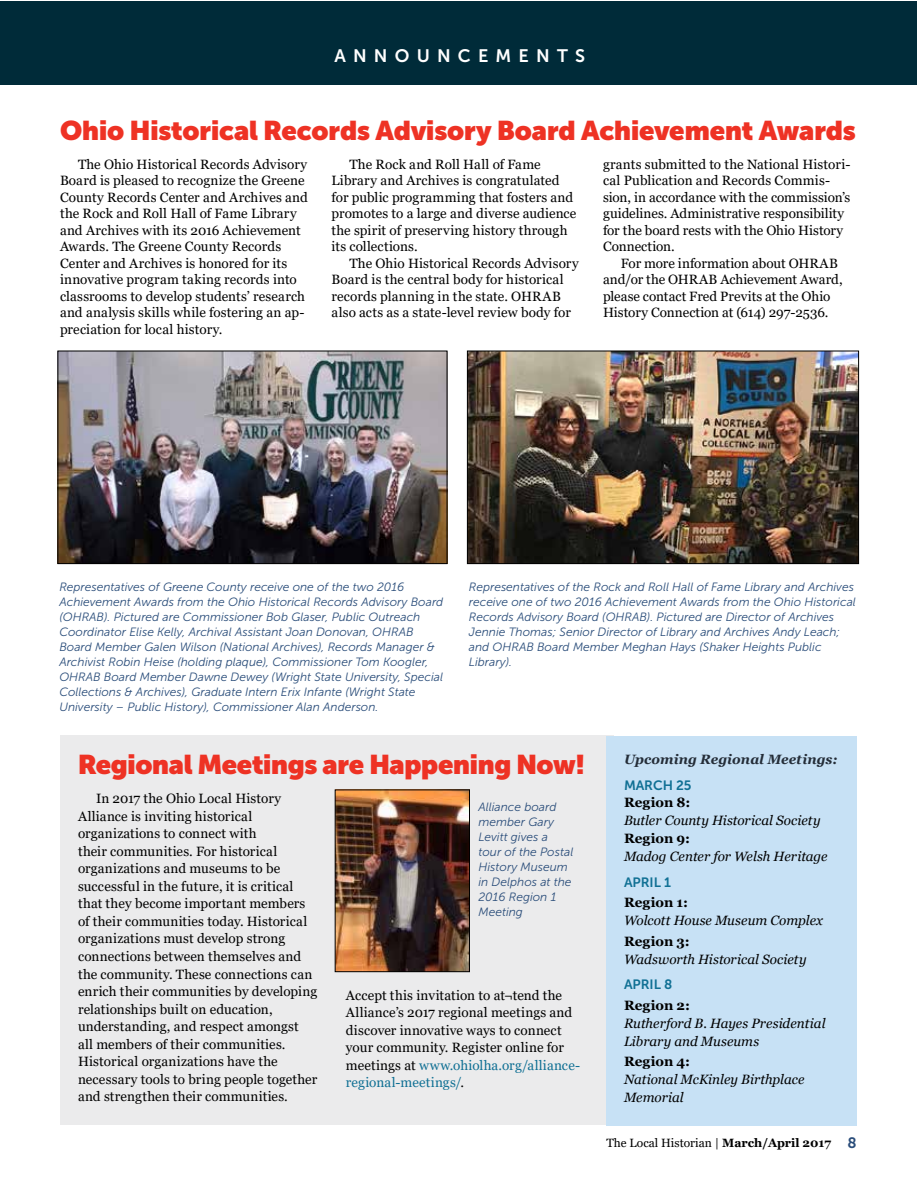
<style>
.page{position:relative;width:918px;height:1188px;background:#fff}
.page>*{position:absolute;margin:0;border:0;box-sizing:border-box;transform-origin:0 0}
.t1{font:900 27px "Museo Sans Display";letter-spacing:-.01em;color:#ee3224}
.t2{font:18px "Museo Sans 700";letter-spacing:.4em;color:#fff}
.t3{font:13.5px/16.5px "Georgia";letter-spacing:.01em;color:#000}
.t4{font:italic 13.5px/18px "Georgia";color:#000}
.t5{font:700 13.5px "Georgia";color:#000}
.t6{font:italic 700 13.5px "Georgia";letter-spacing:.005em;color:#242d38}
.t7{font:13.5px "Museo Sans 700";letter-spacing:-.005em;color:#107094}
.t8{font:italic 12px/15px "Museo Sans 300";color:#2a4d7a}
.t9{font:12px "Georgia";color:#000}
.s1{color:#107094}
.s2{font-weight:700}
.s3{font-family:"Museo Sans 700";font-size:15px;color:#2a4d7a}
</style>
<div class="page">
<div style="left:60px;top:735px;width:554px;height:390px;background:#ebebec"></div>
<div style="left:1px;top:1px;width:916px;height:84px;background:#002b39"></div>
<img style="left:469px;top:353px;width:388px;height:209px">
<div style="left:467px;top:351px;width:392px;height:213px;border:1px solid #000"></div>
<img style="left:60px;top:353px;width:385px;height:209px">
<div style="left:58px;top:351px;width:389px;height:213px;border:1px solid #000"></div>
<img style="left:337px;top:792px;width:131px;height:178px">
<div style="left:335px;top:790px;width:135px;height:182px;border:1px solid #000"></div>
<div style="left:606px;top:736px;width:250px;height:390px;background:#c7e1f5"></div>
<h2 class="t2" style="left:334px;top:45px;width:252px">ANNOUNCEMENTS</h2>
<h1 class="t1" style="left:60px;top:115px;width:797px">Ohio Historical Records Advisory Board Achievement Awards</h1>
<p class="t3" style="left:60px;top:156px;width:249px;text-indent:18px">The Ohio Historical Records Advisory Board is pleased to recognize the Greene County Records Center and Archives and the Rock and Roll Hall of Fame Library and Archives with its 2016 Achievement Awards. The Greene County Records Center and Archives is honored for its innovative program taking records into classrooms to develop students’ research and analysis skills while fostering an ap&shy;preciation for local history.</p>
<p class="t3" style="left:332px;top:156px;width:246px;text-indent:18px">The Rock and Roll Hall of Fame Library and Archives is congratulated for public programming that fosters and promotes to a large and diverse audience the spirit of preserving history through its collections.</p>
<p class="t3" style="left:603px;top:156px;width:249px">grants submitted to the National Histori&shy;cal Publication and Records Commis&shy;sion, in accordance with the commission’s guidelines. Administrative responsibility for the board rests with the Ohio History Connection.</p>
<p class="t3" style="left:603px;top:255px;width:241px;text-indent:18px">For more information about OHRAB and/or the OHRAB Achievement Award, please contact Fred Previts at the Ohio History Connection at (614) 297-2536.</p>
<p class="t3" style="left:332px;top:255px;width:249px;text-indent:18px">The Ohio Historical Records Advisory Board is the central body for historical records planning in the state. OHRAB also acts as a state-level review body for</p>
<p class="t8" style="left:59px;top:580px;width:386px">Representatives of Greene County receive one of the two 2016<br>Achievement Awards from the Ohio Historical Records Advisory Board (OHRAB). Pictured are Commissioner Bob Glaser, Public Outreach Coordinator Elise Kelly, Archival Assistant Joan Donovan, OHRAB Board Member Galen Wilson (National Archives), Records Manager &amp; Archivist Robin Heise (holding plaque), Commissioner Tom Koogler, OHRAB Board Member Dawne Dewey (Wright State University, Special Collections &amp; Archives), Graduate Intern Erix Infante (Wright State University – Public History), Commissioner Alan Anderson.</p>
<p class="t8" style="left:469px;top:580px;width:388px">Representatives of the Rock and Roll Hall of Fame Library and Archives receive one of two 2016 Achievement Awards from the Ohio Historical Records Advisory Board (OHRAB). Pictured are Director of Archives Jennie Thomas; Senior Director of Library and Archives Andy Leach; and OHRAB Board Member Meghan Hays (Shaker Heights Public Library).</p>
<h1 class="t1" style="left:78px;top:748px;width:509px">Regional Meetings are Happening Now!</h1>
<p class="t3" style="left:78px;top:790px;width:241px;line-height:17.5px;text-indent:18px">In 2017 the Ohio Local History Alliance is inviting historical organizations to connect with<br>their communities. For historical organizations and museums to be successful in the future, it is critical that they become important members of their communities today. Historical organizations must develop strong connections between themselves and the community. These connections can enrich their communities by developing relationships built on education, understanding, and respect amongst all members of their communities.<br>Historical organizations have the necessary tools to bring people together and strengthen their communities.</p>
<p class="t8" style="left:478px;top:799px;width:96px">Alliance board member Gary<br>Levitt gives a tour of the Postal<br>History Museum in Delphos at the<br>2016 Region 1<br>Meeting</p>
<p class="t3" style="left:346px;top:986px;width:236px;line-height:17.5px">Accept this invitation to at¬tend the Alliance’s 2017 regional meetings and discover innovative ways to connect your community. Register online for meetings at <span class="s1">www.ohiolha.org/alliance&shy;regional-meetings/</span>.</p>
<p class="t6" style="left:624px;top:751px;width:215px">Upcoming Regional Meetings:</p>
<p class="t7" style="left:624px;top:778px;width:69px">MARCH 25</p>
<p class="t5" style="left:624px;top:794px;width:68px">Region 8:</p>
<p class="t4" style="left:624px;top:812px;width:198px">Butler County Historical Society</p>
<p class="t5" style="left:624px;top:830px;width:68px">Region 9:</p>
<p class="t4" style="left:624px;top:847px;width:205px">Madog Center for Welsh Heritage</p>
<p class="t7" style="left:624px;top:874px;width:49px">APRIL 1</p>
<p class="t5" style="left:624px;top:894px;width:65px">Region 1:</p>
<p class="t4" style="left:624px;top:912px;width:201px">Wolcott House Museum Complex</p>
<p class="t5" style="left:624px;top:932px;width:67px">Region 3:</p>
<p class="t4" style="left:624px;top:950px;width:184px">Wadsworth Historical Society</p>
<p class="t7" style="left:624px;top:977px;width:50px">APRIL 8</p>
<p class="t5" style="left:624px;top:996px;width:67px">Region 2:</p>
<p class="t4" style="left:624px;top:1014px;width:203px">Rutherford B. Hayes Presidential<br>Library and Museums</p>
<p class="t5" style="left:624px;top:1053px;width:68px">Region 4:</p>
<p class="t4" style="left:624px;top:1071px;width:182px">National McKinley Birthplace<br>Memorial</p>
<p class="t9" style="left:607px;top:1136px;width:251px">The Local Historian | <span class="s2">March/April 2017</span> <span class="s3">8</span></p>
</div>
